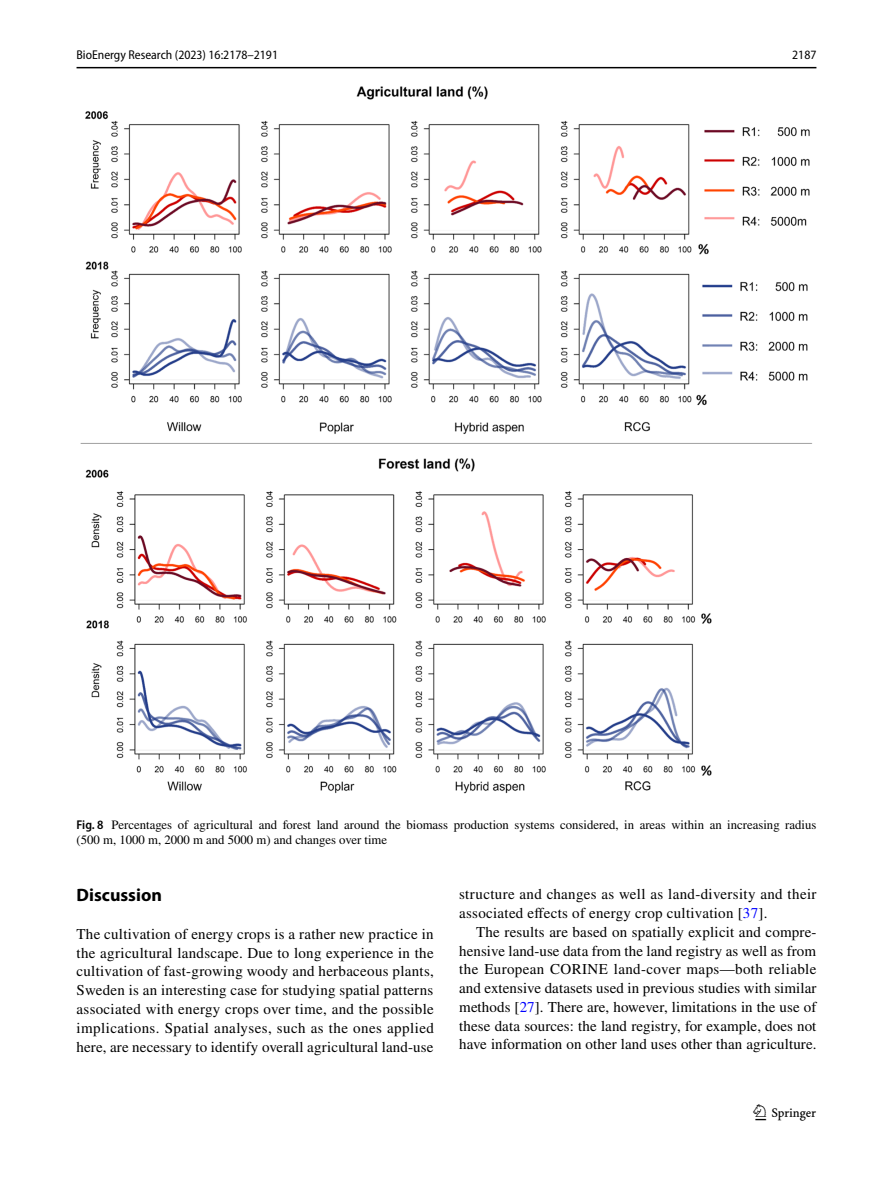
<style>
.page{position:relative;width:893px;height:1187px;background:#fff}
.page>*{position:absolute;margin:0;border:0;box-sizing:border-box;transform-origin:0 0}
.t1{font:22.5px "Springnew Regular 2";color:#000}
.t2{font:700 18px "Myriad Pro";color:#000}
.t3{font:15px/18.8px "STIX";letter-spacing:.01em;color:#000;text-align:justify}
.t4{font:12.75px/15px "STIX";color:#000}
.t5{font:semi-condensed 12.75px "Myriad Pro";color:#000}
.s1{font-family:"Myriad Pro";font-weight:600;font-stretch:semi-condensed}
.s2{color:#00f}
</style>
<div class="page">
<hr style="left:77px;top:67px;width:739px;height:1px;background:#000">
<img style="left:81px;top:87px;width:731px;height:706px">
<p class="t5" style="left:77px;top:48px;width:203px">BioEnergy Research (2023) 16:2178–2191</p>
<p class="t5" style="left:792px;top:48px;width:26px">2187</p>
<p class="t4" style="left:77px;top:817px;width:741px"><span class="s1">Fig. 8</span> Percentages of agricultural and forest land around the biomass production systems considered, in areas within an increasing radius (500 m, 1000 m, 2000 m and 5000 m) and changes over time</p>
<p class="t2" style="left:77px;top:883px;width:87px">Discussion</p>
<p class="t3" style="left:77px;top:925px;width:359px">The cultivation of energy crops is a rather new practice in the agricultural landscape. Due to long experience in the cultivation of fast-growing woody and herbaceous plants, Sweden is an interesting case for studying spatial patterns associated with energy crops over time, and the possible implications. Spatial analyses, such as the ones applied here, are necessary to identify overall agricultural land-use</p>
<p class="t3" style="left:459px;top:885px;width:359px">structure and changes as well as land-diversity and their associated effects of energy crop cultivation [<span class="s2">37</span>].</p>
<p class="t3" style="left:459px;top:923px;width:359px;text-indent:17px">The results are based on spatially explicit and compre&shy;hensive land-use data from the land registry as well as from the European CORINE land-cover maps—both reliable and extensive datasets used in previous studies with similar methods [<span class="s2">27</span>]. There are, however, limitations in the use of these data sources: the land registry, for example, does not have information on other land uses other than agriculture.</p>
<h1 class="t1" style="left:755px;top:1104px;width:62px">1 3</h1>
</div>
